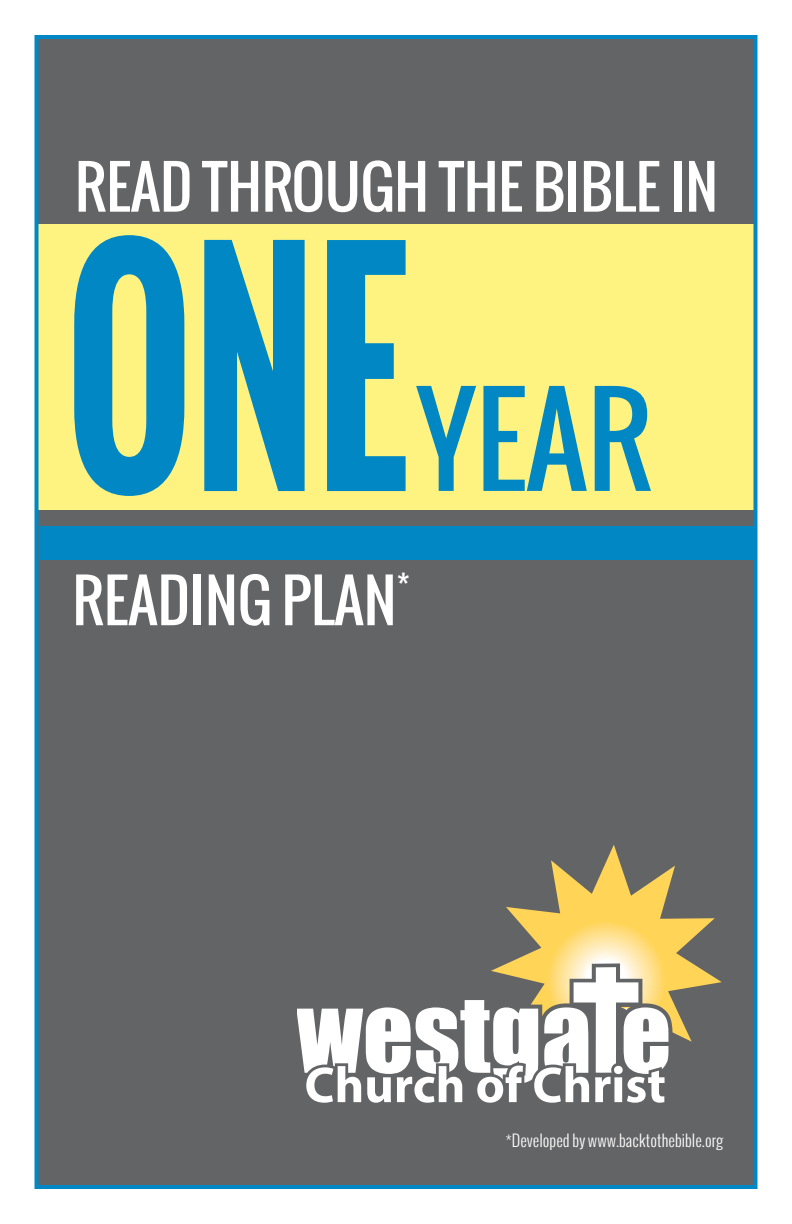
<style>
.page{position:relative;width:792px;height:1224px;background:#fff}
.page>*{position:absolute;margin:0;border:0;box-sizing:border-box;transform-origin:0 0}
.t1{font:700 285.6px "Oswald";color:#0087c4;scale:.75 1}
.t2{font:120px "Oswald";color:#0087c4}
.t3{font:58px "Oswald";color:#fff}
.t4{font:30px "Oswald";color:#fff}
.t5{font:300 16px "Oswald";color:#fff}
</style>
<div class="page">
<div style="left:38px;top:37px;width:718px;height:1150px;background:#636466"></div>
<div style="left:38px;top:224px;width:718px;height:286px;background:#fef381"></div>
<div style="left:40px;top:526px;width:718px;height:34px;background:#0087c4"></div>
<div style="left:34px;top:35px;width:724px;height:1154px;border:4px solid #0087c4"></div>
<svg style="left:499px;top:845px;width:223px;height:197px"></svg>
<svg style="left:298px;top:967px;width:370px;height:136px"></svg>
<h3 class="t3" style="left:75px;top:143px;width:645px">READ THROUGH THE BIBLE IN</h3>
<h1 class="t1" style="left:65px;top:157px;width:459px">ONE</h1>
<h2 class="t2" style="left:416px;top:349px;width:237px">YEAR</h2>
<h3 class="t3" style="left:73px;top:557px;width:325px">READING PLAN</h3>
<h3 class="t4" style="left:396px;top:562px;width:15px">*</h3>
<p class="t5" style="left:506px;top:1130px;width:219px">*Developed by www.backtothebible.org</p>
</div>
